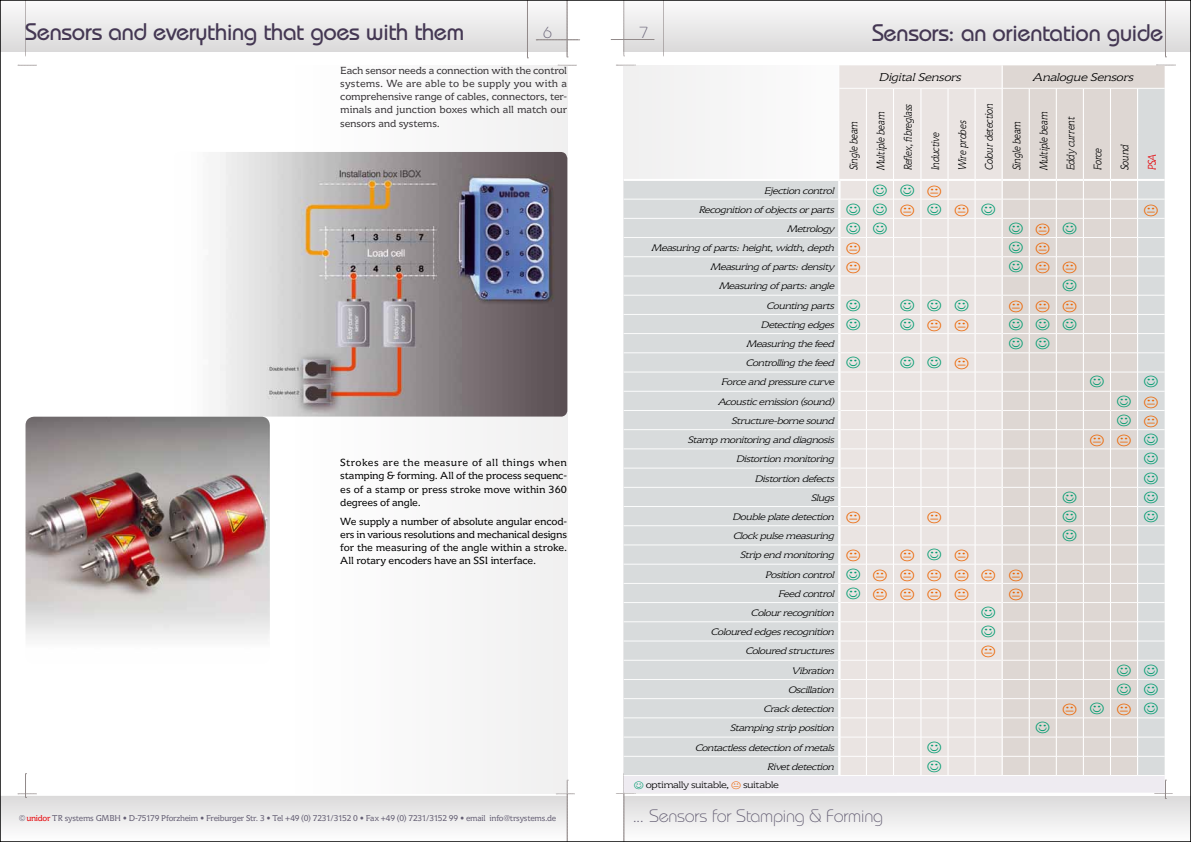
<style>
.page{position:relative;width:1191px;height:842px;background:#fff}
.page>*{position:absolute;margin:0;border:0;box-sizing:border-box;transform-origin:0 0}
.t1{font:500 24px "Bauhaus";letter-spacing:-.015em;color:#443753}
.t2{font:300 18px "Bauhaus";letter-spacing:-.015em;color:#645e73}
.t3{font:300 16px "Bauhaus";color:#645e73}
.t4{font:italic 300 12.1px "Icone LT";letter-spacing:-.035em;color:#000;scale:1.18 1}
.t5{font:italic 300 11.9px "Icone LT";letter-spacing:-.035em;color:#000;scale:.85 1}
.t6{font:italic 300 11.9px "Icone LT";color:#e60005;scale:.85 1}
.t7{font:11px/13.2px "Icone LT";letter-spacing:-.015em;color:#000;text-align:justify}
.t8{font:11px/13.2px "Icone LT";letter-spacing:-.01em;color:#373437;text-align:justify}
.t9{font:italic 300 10.1px/19.2px "Icone LT";letter-spacing:-.055em;color:#000;text-align:right;scale:1.18 1}
.t10{font:300 10.1px "Icone LT";letter-spacing:-.05em;color:#000;scale:1.18 1}
.t11{font:9px "Icone LT";letter-spacing:-.03em;color:#645e73;scale:.96 1}
.s1{color:#e60005}
</style>
<div class="page">
<div style="left:0;top:0;width:567px;height:51px;background:linear-gradient(to bottom,#fbfbfb,#dbdada)"></div>
<svg style="left:527px;top:2px;width:1px;height:57px"></svg>
<svg style="left:536px;top:2px;width:44px;height:56px"></svg>
<svg style="left:25px;top:2px;width:2px;height:55px"></svg>
<svg style="left:2px;top:773px;width:573px;height:67px"></svg>
<svg style="left:18px;top:65px;width:19px;height:1px"></svg>
<div style="left:285px;top:65px;width:282px;height:729px;background:#f8f8f8"></div>
<div style="left:624px;top:0;width:567px;height:51px;background:linear-gradient(to bottom,#fbfbfb,#dbdada)"></div>
<svg style="left:1165px;top:2px;width:1px;height:56px"></svg>
<svg style="left:611px;top:2px;width:43px;height:55px"></svg>
<svg style="left:663px;top:2px;width:1px;height:55px"></svg>
<img style="left:174px;top:152px;width:393px;height:265px">
<img style="left:26px;top:417px;width:244px;height:222px">
<svg style="left:616px;top:65px;width:575px;height:777px"></svg>
<h1 class="t1" style="left:25px;top:17px;width:440px">Sensors and everything that goes with them</h1>
<h1 class="t1" style="left:872px;top:18px;width:293px">Sensors: an orientation guide</h1>
<p class="t4" style="left:879px;top:71px;width:72px">Digital Sensors</p>
<p class="t4" style="left:1033px;top:71px;width:87px">Analogue Sensors</p>
<p class="t5" style="left:847px;top:170px;width:60px;rotate:-90deg">Single beam</p>
<p class="t5" style="left:874px;top:170px;width:71px;rotate:-90deg">Multiple beam</p>
<p class="t5" style="left:901px;top:170px;width:80px;rotate:-90deg">Reflex, fibreglass</p>
<h3 class="t3" style="left:543px;top:23px;width:10px">6</h3>
<h3 class="t3" style="left:639px;top:23px;width:10px">7</h3>
<p class="t8" style="left:340px;top:64px;width:228px">Each sensor needs a connection with the control systems. We are able to be supply you with a comprehensive range of cables, connectors, ter&shy;minals and junction boxes which all match our sensors and systems.</p>
<p class="t5" style="left:982px;top:170px;width:80px;rotate:-90deg">Colour detection</p>
<p class="t5" style="left:1010px;top:170px;width:60px;rotate:-90deg">Single beam</p>
<p class="t5" style="left:1037px;top:170px;width:71px;rotate:-90deg">Multiple beam</p>
<p class="t5" style="left:1064px;top:170px;width:64px;rotate:-90deg">Eddy current</p>
<p class="t5" style="left:956px;top:170px;width:60px;rotate:-90deg">Wire probes</p>
<p class="t5" style="left:928px;top:170px;width:46px;rotate:-90deg">Inductive</p>
<p class="t5" style="left:1091px;top:170px;width:28px;rotate:-90deg">Force</p>
<p class="t5" style="left:1118px;top:170px;width:32px;rotate:-90deg">Sound</p>
<p class="t6" style="left:1145px;top:170px;width:22px;rotate:-90deg">PSA</p>
<p class="t7" style="left:340px;top:456px;width:228px">Strokes are the measure of all things when stamping &amp; forming. All of the process sequenc&shy;es of a stamp or press stroke move within 360 degrees of angle.</p>
<p class="t7" style="left:340px;top:515px;width:228px">We supply a number of absolute angular encod&shy;ers in various resolutions and mechanical designs for the measuring of the angle within a stroke.<br>All rotary encoders have an SSI interface.</p>
<p class="t9" style="left:652px;top:181px;width:156px">Ejection control<br>Recognition of objects or parts<br>Metrology<br>Measuring of parts: height, width, depth<br>Measuring of parts: density<br>Measuring of parts: angle<br>Counting parts<br>Detecting edges<br>Measuring the feed<br>Controlling the feed<br>Force and pressure curve<br>Acoustic emission (sound)<br>Structure-borne sound<br>Stamp monitoring and diagnosis<br>Distortion monitoring<br>Distortion defects<br>Slugs<br>Double plate detection<br>Clock pulse measuring<br>Strip end monitoring<br>Position control<br>Feed control<br>Colour recognition<br>Coloured edges recognition<br>Coloured structures<br>Vibration<br>Oscillation<br>Crack detection<br>Stamping strip position<br>Contactless detection of metals<br>Rivet detection</p>
<p class="t10" style="left:645px;top:779px;width:72px">optimally suitable,</p>
<p class="t10" style="left:743px;top:779px;width:32px">suitable</p>
<p class="t11" style="left:19px;top:813px;width:561px">©<span class="s1">unidor</span> TR systems GMBH • D-75179 Pforzheim • Freiburger Str. 3 • Tel +49 (0) 7231/3152 0 • Fax +49 (0) 7231/3152 99 • email info@trsystems.de</p>
<h2 class="t2" style="left:632px;top:805px;width:252px">... Sensors for Stamping &amp; Forming</h2>
</div>
